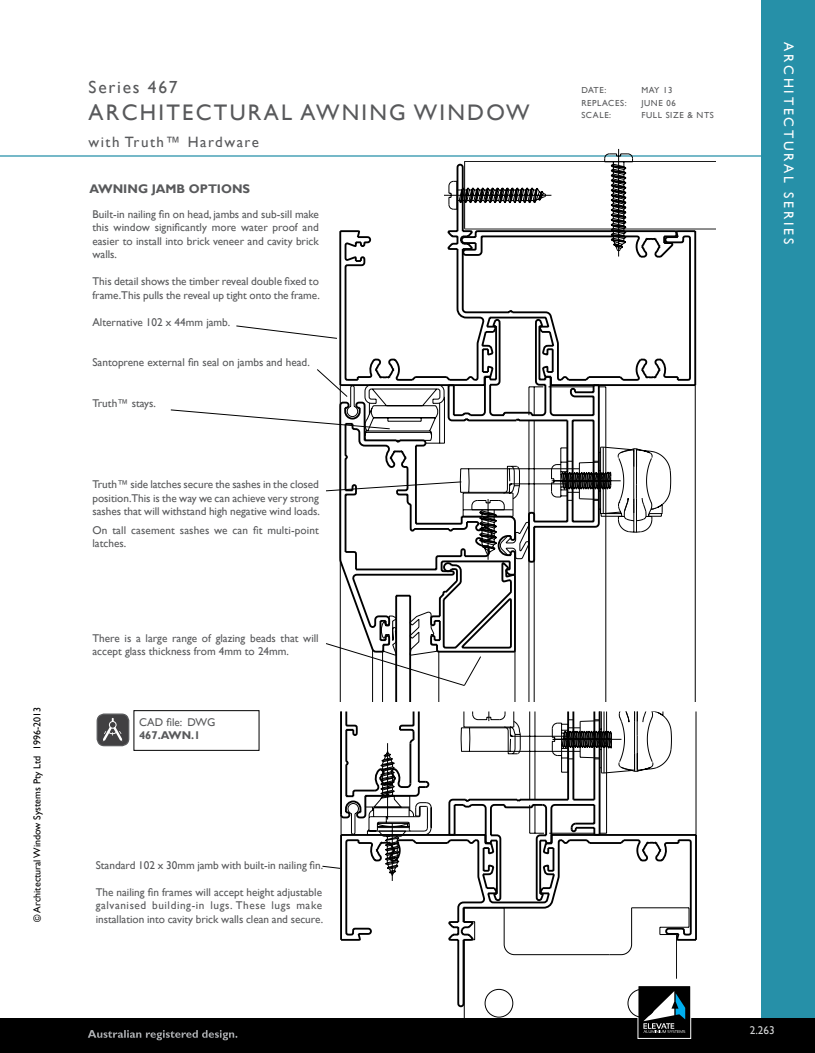
<style>
.page{position:relative;width:815px;height:1053px;background:#fff}
.page>*{position:absolute;margin:0;border:0;box-sizing:border-box;transform-origin:0 0}
.t1{font:22.5px "Gill Sans";letter-spacing:.1em;color:#58595b}
.t2{font:17.5px "Gill Sans";letter-spacing:.1em;color:#58595b}
.t3{font:15px "Gill Sans";letter-spacing:.1em;color:#58595b}
.t4{font:13.75px "Gill Sans";letter-spacing:.2em;color:#fff}
.t5{font:700 12.5px "Gill Sans";color:#58595b}
.t6{font:11.25px/13.5px "Gill Sans";color:#58595b;text-align:justify}
.t7{font:700 11.25px "Gill Sans";color:#58595b}
.t8{font:11.25px "Gill Sans";color:#d1d3d4}
.t9{font:10px "Gill Sans";color:#000}
.t10{font:8.75px "Gill Sans";letter-spacing:.07em;color:#58595b}
</style>
<div class="page">
<div style="left:761px;top:0;width:54px;height:1052px;background:#2690a8"></div>
<hr style="left:0;top:155px;width:769px;height:2px;background:#2690a8">
<svg style="left:339px;top:228px;width:357px;height:473px"></svg>
<svg style="left:364px;top:384px;width:307px;height:62px"></svg>
<hr style="left:464px;top:229px;width:252px;height:1px;background:#000">
<hr style="left:464px;top:161px;width:252px;height:1px;background:#000">
<hr style="left:814px;top:161px;width:1px;height:68px;background:#000">
<svg style="left:444px;top:149px;width:189px;height:108px"></svg>
<svg style="left:333px;top:711px;width:364px;height:196px"></svg>
<svg style="left:383px;top:711px;width:289px;height:165px"></svg>
<svg style="left:365px;top:742px;width:67px;height:139px"></svg>
<svg style="left:0;top:907px;width:815px;height:145px"></svg>
<div style="left:134px;top:710px;width:125px;height:40px;border:1px solid #000"></div>
<svg style="left:170px;top:409px;width:220px;height:20px"></svg>
<svg style="left:317px;top:369px;width:31px;height:28px"></svg>
<svg style="left:326px;top:446px;width:345px;height:114px"></svg>
<svg style="left:326px;top:643px;width:155px;height:43px"></svg>
<svg style="left:236px;top:325px;width:101px;height:14px"></svg>
<svg style="left:322px;top:865px;width:18px;height:3px"></svg>
<div style="left:97px;top:714px;width:32px;height:31px;background:#414042;border-radius:7px"></div>
<div style="left:97px;top:713px;width:32px;height:33px;border:1px solid #58595b;border-radius:7px"></div>
<svg style="left:103px;top:718px;width:19px;height:23px"></svg>
<div style="left:109px;top:721px;width:7px;height:7px;border:1px solid #fff;border-radius:50%"></div>
<p class="t9" style="left:31px;top:921px;width:216px;rotate:-90deg">© Architectural Window Systems Pty Ltd 1996-2013</p>
<h2 class="t2" style="left:89px;top:77px;width:91px">Series 467</h2>
<h1 class="t1" style="left:89px;top:100px;width:34px">Architectural</h1>
<h1 class="t1" style="left:301px;top:100px;width:223px">Awning Window</h1>
<h3 class="t3" style="left:89px;top:134px;width:172px">with Truth™ Hardware</h3>
<p class="t5" style="left:89px;top:181px;width:110px">AWNING JAMB OPTION</p>
<p class="t5" style="left:243px;top:181px;width:9px">S</p>
<p class="t6" style="left:92px;top:207px;width:228px">Built-in nailing fin on head, jambs and sub-sill make this window significantly more water proof and easier to install into brick veneer and cavity brick walls.</p>
<p class="t6" style="left:92px;top:275px;width:229px">This detail shows the timber reveal double fixed to frame.This pulls the reveal up tight onto the frame.</p>
<p class="t6" style="left:92px;top:315px;width:139px">Alternative 102 x 44mm jamb.</p>
<p class="t6" style="left:92px;top:356px;width:219px">Santoprene external fin seal on jambs and head.</p>
<p class="t6" style="left:92px;top:396px;width:65px">Truth™ stays.</p>
<p class="t6" style="left:92px;top:477px;width:229px">Truth™ side latches secure the sashes in the closed position.This is the way we can achieve very strong sashes that will withstand high negative wind loads.</p>
<p class="t6" style="left:92px;top:523px;width:228px">On tall casement sashes we can fit multi-point latches.</p>
<p class="t6" style="left:92px;top:631px;width:228px">There is a large range of glazing beads that will accept glass thickness from 4mm to 24mm.</p>
<p class="t6" style="left:139px;top:715px;width:78px">CAD file: DWG</p>
<p class="t7" style="left:139px;top:728px;width:63px">467.AWN.1</p>
<p class="t6" style="left:96px;top:858px;width:229px">Standard 102 x 30mm jamb with built-in nailing fin.</p>
<p class="t6" style="left:96px;top:885px;width:229px">The nailing fin frames will accept height adjustable galvanised building-in lugs. These lugs make installation into cavity brick walls clean and secure.</p>
<p class="t10" style="left:581px;top:85px;width:13px">Date</p>
<p class="t10" style="left:604px;top:85px;width:3px">:</p>
<p class="t10" style="left:641px;top:85px;width:33px">MAY 13</p>
<p class="t10" style="left:581px;top:97px;width:13px">Replaces</p>
<p class="t10" style="left:625px;top:97px;width:3px">:</p>
<p class="t10" style="left:641px;top:97px;width:36px">JUNE 06</p>
<p class="t10" style="left:581px;top:110px;width:12px">Scale</p>
<p class="t10" style="left:609px;top:110px;width:3px">:</p>
<p class="t10" style="left:641px;top:110px;width:74px">FULL SIZE &amp; NTS</p>
<p class="t4" style="left:797px;top:42px;width:204px;rotate:90deg">ARCHITECTURAL SERIES</p>
<p class="t8" style="left:750px;top:1023px;width:26px">2.263</p>
</div>
